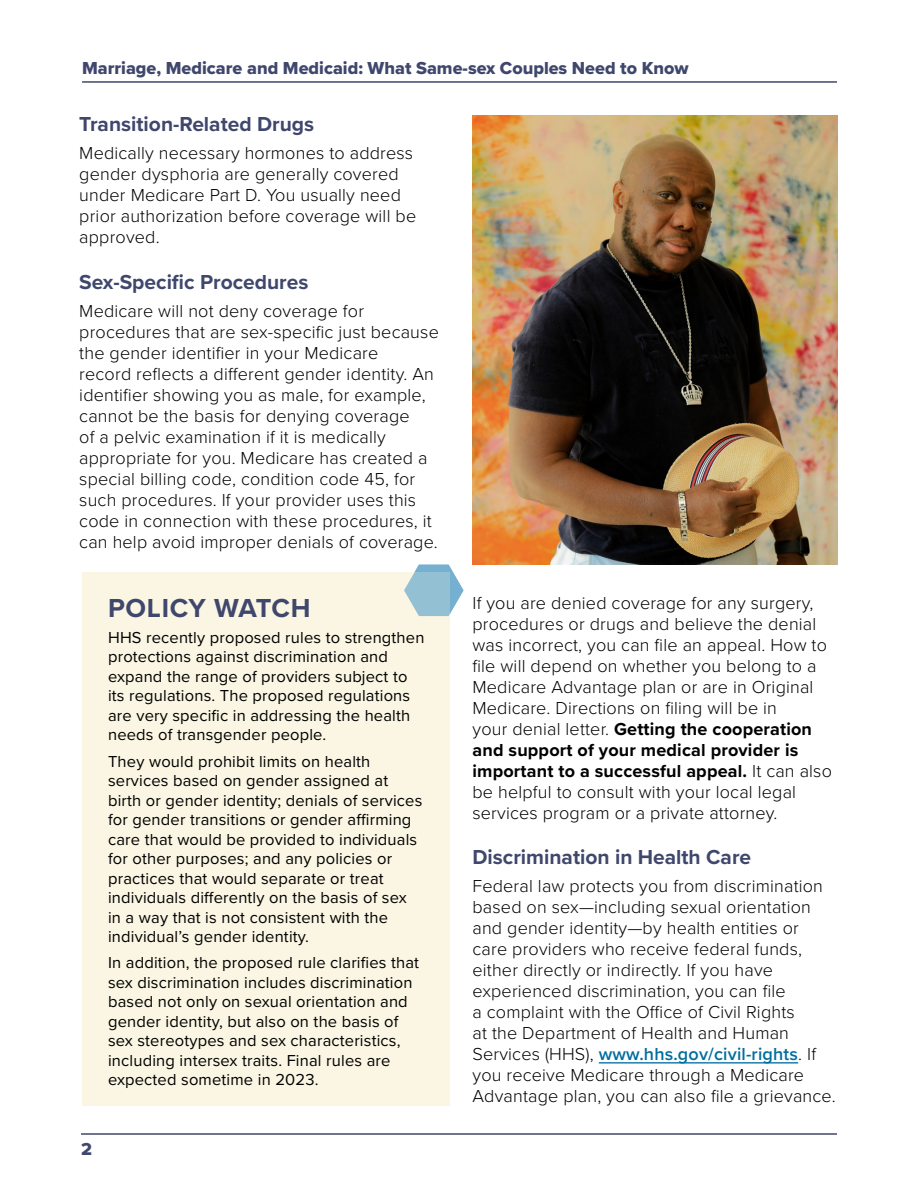
<style>
.page{position:relative;width:918px;height:1188px;background:#fff}
.page>*{position:absolute;margin:0;border:0;box-sizing:border-box;transform-origin:0 0}
.t1{font:700 27px "Proxima Nova";letter-spacing:.025em;color:#40476d}
.t2{font:700 21px "Proxima Nova";color:#40476d}
.t3{font:300 18px/21px "Proxima Nova";letter-spacing:.01em;color:#000}
.t4{font:18px "Proxima Nova Extrabld";color:#40476d}
.t5{font:16.5px/19.5px "Proxima Nova";letter-spacing:.01em;color:#000}
.s1{font-weight:700}
.s2{font-weight:600;color:#006ea0}
</style>
<div class="page">
<div style="left:82px;top:572px;width:368px;height:534px;background:#faf6e3"></div>
<hr style="left:599px;top:1062px;width:199px;height:2px;background:#006ea0">
<hr style="left:81px;top:1133px;width:756px;height:2px;background:#40476d">
<hr style="left:82px;top:81px;width:755px;height:2px;background:#40476d">
<img style="left:472px;top:116px;width:366px;height:449px">
<svg style="left:404px;top:565px;width:59px;height:51px"></svg>
<p class="t4" style="left:82px;top:55px;width:608px">Marriage, Medicare and Medicaid: What Same-sex Couples Need to Know</p>
<p class="t2" style="left:79px;top:109px;width:236px">Transition-Related Drugs</p>
<p class="t3" style="left:79px;top:142px;width:338px">Medically necessary hormones to address gender dysphoria are generally covered under Medicare Part D. You usually need prior authorization before coverage will be approved.</p>
<p class="t2" style="left:79px;top:266px;width:231px">Sex-Specific Procedures</p>
<p class="t3" style="left:79px;top:299px;width:361px">Medicare will not deny coverage for procedures that are sex-specific just because the gender identifier in your Medicare<br>record reflects a different gender identity. An identifier showing you as male, for example, cannot be the basis for denying coverage<br>of a pelvic examination if it is medically appropriate for you. Medicare has created a special billing code, condition code 45, for such procedures. If your provider uses this code in connection with these procedures, it can help avoid improper denials of coverage.</p>
<h1 class="t1" style="left:108px;top:587px;width:204px">POLICY WATCH</h1>
<p class="t5" style="left:108px;top:627px;width:318px">HHS recently proposed rules to strengthen protections against discrimination and expand the range of providers subject to its regulations. The proposed regulations are very specific in addressing the health needs of transgender people.</p>
<p class="t5" style="left:108px;top:751px;width:316px">They would prohibit limits on health services based on gender assigned at birth or gender identity; denials of services for gender transitions or gender affirming care that would be provided to individuals for other purposes; and any policies or practices that would separate or treat individuals differently on the basis of sex in a way that is not consistent with the individual’s gender identity.</p>
<p class="t5" style="left:108px;top:952px;width:313px">In addition, the proposed rule clarifies that sex discrimination includes discrimination based not only on sexual orientation and gender identity, but also on the basis of sex stereotypes and sex characteristics, including intersex traits. Final rules are expected sometime in 2023.</p>
<p class="t4" style="left:81px;top:1136px;width:12px">2</p>
<p class="t3" style="left:472px;top:591px;width:361px">If you are denied coverage for any surgery, procedures or drugs and believe the denial was incorrect, you can file an appeal. How to file will depend on whether you belong to a Medicare Advantage plan or are in Original Medicare. Directions on filing will be in<br>your denial letter. <span class="s1">Getting the cooperation and support of your medical provider is important to a successful appeal.</span> It can also be helpful to consult with your local legal services program or a private attorney.</p>
<p class="t2" style="left:472px;top:842px;width:280px">Discrimination in Health Care</p>
<p class="t3" style="left:472px;top:875px;width:365px">Federal law protects you from discrimination based on sex—including sexual orientation and gender identity—by health entities or care providers who receive federal funds, either directly or indirectly. If you have experienced discrimination, you can file<br>a complaint with the Office of Civil Rights<br>at the Department of Health and Human Services (HHS), <span class="s2">www.hhs.gov/civil-rights</span>. If you receive Medicare through a Medicare Advantage plan, you can also file a grievance.</p>
</div>
